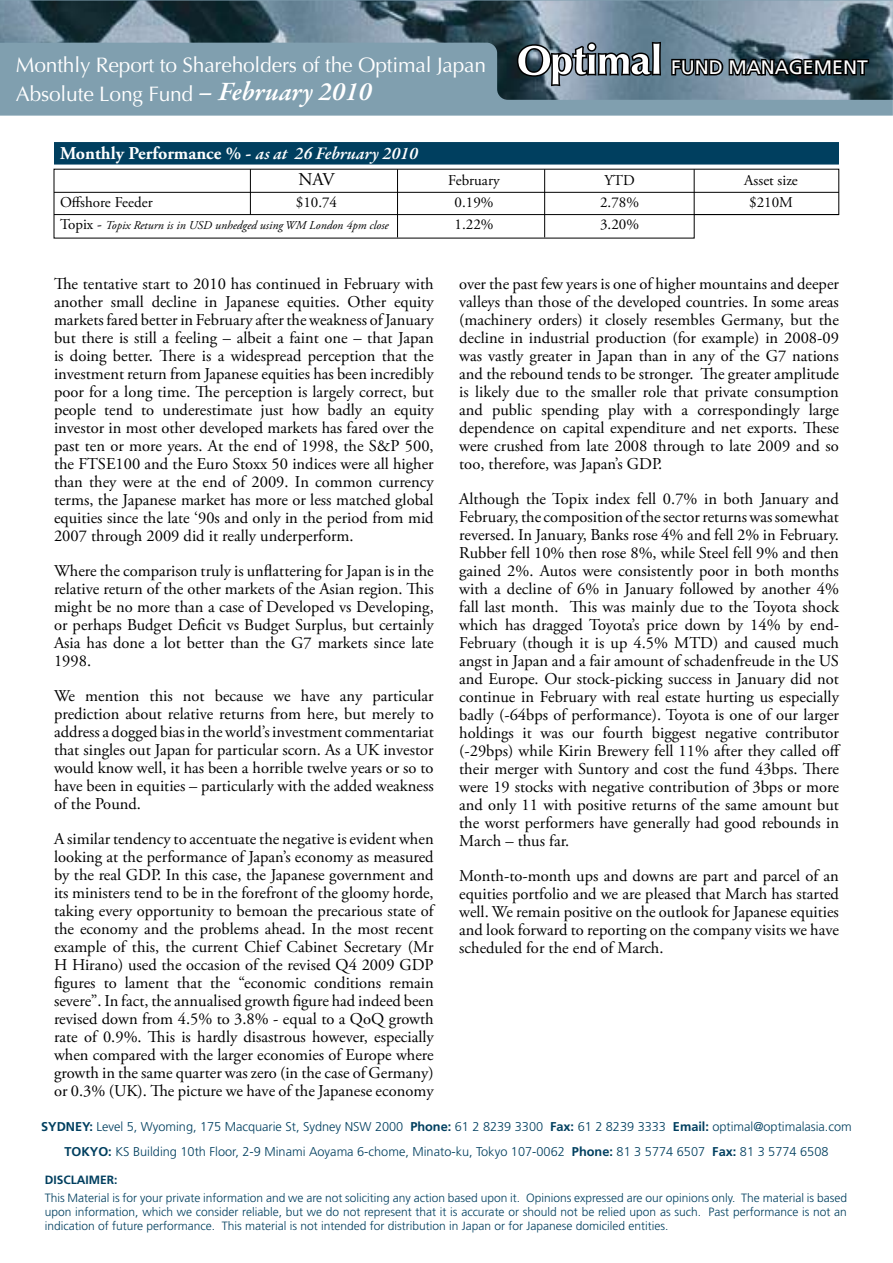
<style>
.page{position:relative;width:893px;height:1263px;background:#fff}
.page>*{position:absolute;margin:0;border:0;box-sizing:border-box;transform-origin:0 0}
.t1{font:italic 600 27px "Garamond Premr Pro";color:#fff}
.t2{font:21px "Optima";letter-spacing:-.01em;color:#fff}
.t3{font:19.5px "Frutiger";color:#fff}
.t4{font:700 18px/25.8px "Adobe Garamond Pro";color:#fff}
.t5{font:16.5px/18px "Adobe Garamond Pro";color:#000;text-align:justify}
.t6{font:15px "Adobe Garamond Pro";color:#000}
.t7{font:300 12.75px/24.3px "Frutiger";color:#003f5f;text-align:center}
.t8{font:300 12px/14.4px "Frutiger";color:#003f5f;text-align:justify}
.t9{font:italic 12px "Adobe Garamond Pro";color:#000}
.t10{font:700 12px "Frutiger";color:#003f5f}
.s1{font-family:"Garamond Premr Pro";font-weight:600;font-style:italic}
.s2{font-weight:400;color:#000}
.s3{font-style:normal;font-size:15px}
.s4{font-weight:700}
</style>
<div class="page">
<div style="left:0;top:0;width:893px;height:116px;background:#809faf"></div>
<img style="left:0;top:1px;width:893px;height:99px">
<svg style="left:515px;top:40px;width:148px;height:48px;background:#7a8892"></svg>
<svg style="left:670px;top:46px;width:201px;height:37px;background:#384851"></svg>
<svg style="left:54px;top:169px;width:785px;height:69px"></svg>
<hr style="left:397px;top:169px;width:1px;height:68px;background:#000">
<hr style="left:250px;top:169px;width:1px;height:46px;background:#000">
<hr style="left:544px;top:169px;width:1px;height:68px;background:#000">
<hr style="left:694px;top:169px;width:1px;height:45px;background:#000">
<div style="left:54px;top:142px;width:785px;height:23px;background:#003f5f"></div>
<hr style="left:54px;top:192px;width:785px;height:1px;background:#000">
<hr style="left:54px;top:214px;width:785px;height:1px;background:#000">
<p class="t2" style="left:16px;top:53px;width:472px">Monthly Report to Shareholders of the Optimal Japan</p>
<p class="t3" style="left:671px;top:56px;width:198px">FUND MANAGEMENT</p>
<p class="t2" style="left:16px;top:82px;width:179px">Absolute Long Fund</p>
<h1 class="t1" style="left:198px;top:74px;width:175px">– February 2010</h1>
<p class="t4" style="left:298px;top:141px;width:121px;text-indent:-238px">Monthly Performance % - <span class="s1">as at 26 February 2010<br></span><span class="s2">NAV</span></p>
<p class="t6" style="left:448px;top:171px;width:53px">February</p>
<p class="t6" style="left:604px;top:171px;width:32px">YTD</p>
<p class="t6" style="left:744px;top:171px;width:55px">Asset size</p>
<p class="t6" style="left:60px;top:193px;width:94px">Offshore Feeder</p>
<p class="t6" style="left:296px;top:193px;width:43px">$10.74</p>
<p class="t6" style="left:455px;top:193px;width:40px">0.19%</p>
<p class="t6" style="left:600px;top:193px;width:40px">2.78%</p>
<p class="t6" style="left:749px;top:193px;width:45px">$210M</p>
<p class="t9" style="left:60px;top:218px;width:330px"><span class="s3">Topix -</span> Topix Return is in USD unhedged using WM London 4pm close</p>
<p class="t6" style="left:455px;top:216px;width:40px">1.22%</p>
<p class="t6" style="left:600px;top:216px;width:40px">3.20%</p>
<p class="t5" style="left:54px;top:275px;width:381px">The tentative start to 2010 has continued in February with another small decline in Japanese equities. Other equity markets fared better in February after the weakness of January but there is still a feeling – albeit a faint one – that Japan is doing better. There is a widespread perception that the investment return from Japanese equities has been incredibly poor for a long time. The perception is largely correct, but people tend to underestimate just how badly an equity investor in most other developed markets has fared over the past ten or more years. At the end of 1998, the S&amp;P 500, the FTSE100 and the Euro Stoxx 50 indices were all higher than they were at the end of 2009. In common currency terms, the Japanese market has more or less matched global equities since the late ‘90s and only in the period from mid 2007 through 2009 did it really underperform.</p>
<p class="t5" style="left:54px;top:562px;width:381px">Where the comparison truly is unflattering for Japan is in the relative return of the other markets of the Asian region. This might be no more than a case of Developed vs Developing, or perhaps Budget Deficit vs Budget Surplus, but certainly Asia has done a lot better than the G7 markets since late 1998.</p>
<p class="t5" style="left:54px;top:687px;width:381px">We mention this not because we have any particular prediction about relative returns from here, but merely to address a dogged bias in the world’s investment commentariat that singles out Japan for particular scorn. As a UK investor would know well, it has been a horrible twelve years or so to have been in equities – particularly with the added weakness of the Pound.</p>
<p class="t5" style="left:54px;top:830px;width:381px">A similar tendency to accentuate the negative is evident when looking at the performance of Japan’s economy as measured by the real GDP. In this case, the Japanese government and its ministers tend to be in the forefront of the gloomy horde, taking every opportunity to bemoan the precarious state of the economy and the problems ahead. In the most recent example of this, the current Chief Cabinet Secretary (Mr H Hirano) used the occasion of the revised Q4 2009 GDP figures to lament that the “economic conditions remain severe”. In fact, the annualised growth figure had indeed been revised down from 4.5% to 3.8% - equal to a QoQ growth rate of 0.9%. This is hardly disastrous however, especially when compared with the larger economies of Europe where growth in the same quarter was zero (in the case of Germany) or 0.3% (UK). The picture we have of the Japanese economy</p>
<p class="t5" style="left:459px;top:275px;width:381px">over the past few years is one of higher mountains and deeper valleys than those of the developed countries. In some areas (machinery orders) it closely resembles Germany, but the decline in industrial production (for example) in 2008-09 was vastly greater in Japan than in any of the G7 nations and the rebound tends to be stronger. The greater amplitude is likely due to the smaller role that private consumption and public spending play with a correspondingly large dependence on capital expenditure and net exports. These were crushed from late 2008 through to late 2009 and so too, therefore, was Japan’s GDP.</p>
<p class="t5" style="left:459px;top:490px;width:383px">Although the Topix index fell 0.7% in both January and February, the composition of the sector returns was somewhat reversed. In January, Banks rose 4% and fell 2% in February.<br>Rubber fell 10% then rose 8%, while Steel fell 9% and then gained 2%. Autos were consistently poor in both months with a decline of 6% in January followed by another 4% fall last month. This was mainly due to the Toyota shock which has dragged Toyota’s price down by 14% by end-February (though it is up 4.5% MTD) and caused much angst in Japan and a fair amount of schadenfreude in the US and Europe. Our stock-picking success in January did not continue in February with real estate hurting us especially badly (-64bps of performance). Toyota is one of our larger holdings it was our fourth biggest negative contributor (-29bps) while Kirin Brewery fell 11% after they called off their merger with Suntory and cost the fund 43bps. There were 19 stocks with negative contribution of 3bps or more and only 11 with positive returns of the same amount but the worst performers have generally had good rebounds in March – thus far.</p>
<p class="t5" style="left:459px;top:867px;width:381px">Month-to-month ups and downs are part and parcel of an equities portfolio and we are pleased that March has started well. We remain positive on the outlook for Japanese equities and look forward to reporting on the company visits we have scheduled for the end of March.</p>
<p class="t7" style="left:41px;top:1115px;width:812px"><span class="s4">SYDNEY:</span> Level 5, Wyoming, 175 Macquarie St, Sydney NSW 2000 <span class="s4">Phone:</span> 61 2 8239 3300 <span class="s4">Fax:</span> 61 2 8239 3333 <span class="s4">Email:</span> optimal@optimalasia.com<br><span class="s4">TOKYO:</span> KS Building 10th Floor, 2-9 Minami Aoyama 6-chome, Minato-ku, Tokyo 107-0062 <span class="s4">Phone:</span> 81 3 5774 6507 <span class="s4">Fax:</span> 81 3 5774 6508</p>
<p class="t10" style="left:45px;top:1173px;width:74px">DISCLAIMER:</p>
<p class="t8" style="left:45px;top:1190px;width:804px">This Material is for your private information and we are not soliciting any action based upon it. Opinions expressed are our opinions only. The material is based upon information, which we consider reliable, but we do not represent that it is accurate or should not be relied upon as such. Past performance is not an indication of future performance. This material is not intended for distribution in Japan or for Japanese domiciled entities.</p>
</div>
